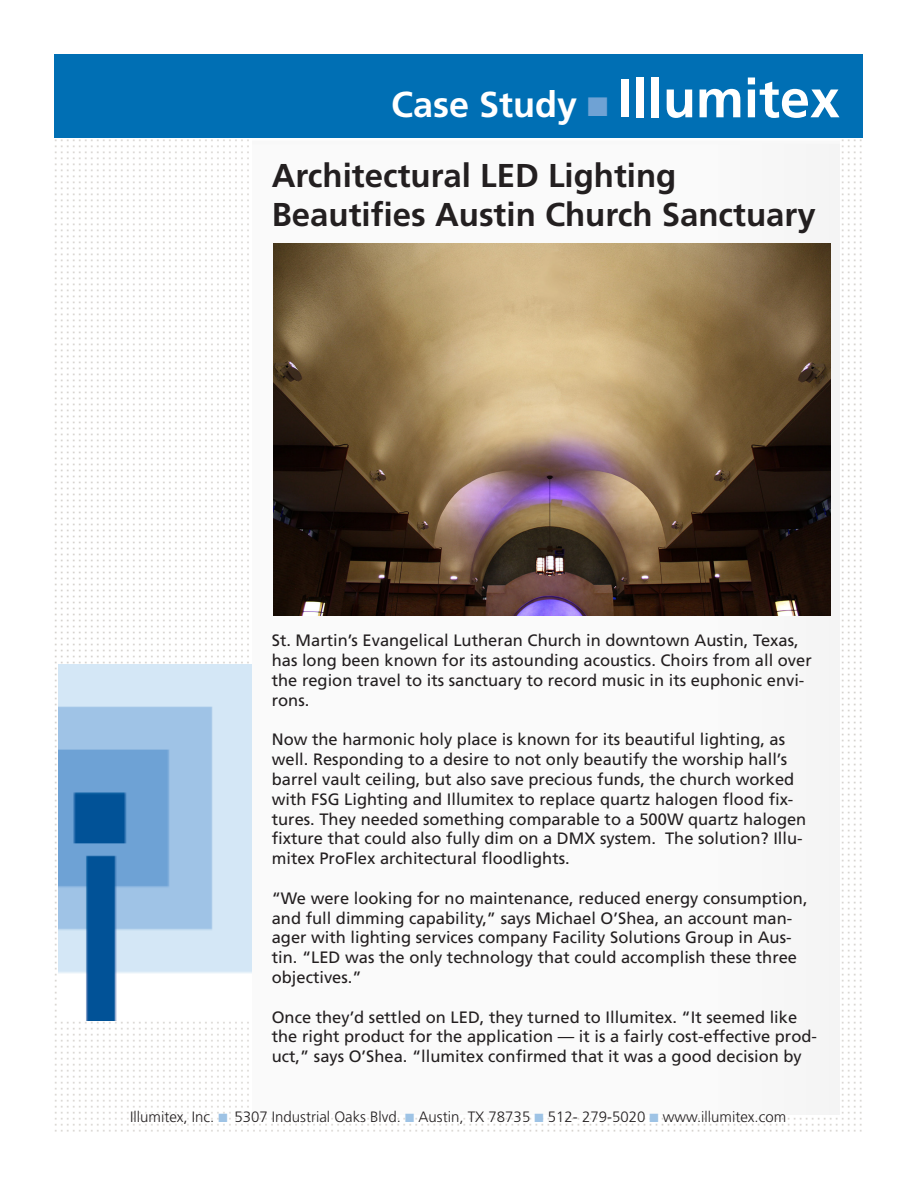
<style>
.page{position:relative;width:918px;height:1188px;background:#fff}
.page>*{position:absolute;margin:0;border:0;box-sizing:border-box;transform-origin:0 0}
.t1{font:700 36px "Frutiger";color:#fff}
.t2{font:700 33px/39.6px "Frutiger";color:#231f20}
.t3{font:16.5px/19.8px "Frutiger";color:#231f20}
.t4{font:300 15px "Frutiger";color:#231f20}
.s1{color:#6fa2d4}
.s2{font-size:54px}
.s3{color:#9ec3e5}
</style>
<div class="page">
<img style="left:54px;top:54px;width:809px;height:1078px">
<img style="left:252px;top:138px;width:588px;height:976px">
<div style="left:55px;top:55px;width:808px;height:83px;background:#006fb4"></div>
<img style="left:59px;top:664px;width:193px;height:356px">
<img style="left:273px;top:243px;width:558px;height:372px">
<p class="t1" style="left:391px;top:84px;width:450px">Case Study <span class="s1">■</span> <span class="s2">Illumitex</span></p>
<p class="t2" style="left:272px;top:155px;width:545px">Architectural LED Lighting<br>Beautifies Austin Church Sanctuary</p>
<p class="t3" style="left:272px;top:631px;width:542px">St. Martin’s Evangelical Lutheran Church in downtown Austin, Texas, has long been known for its astounding acoustics. Choirs from all over the region travel to its sanctuary to record music in its euphonic envi&shy;rons.</p>
<p class="t3" style="left:272px;top:730px;width:536px">Now the harmonic holy place is known for its beautiful lighting, as well. Responding to a desire to not only beautify the worship hall’s barrel vault ceiling, but also save precious funds, the church worked with FSG Lighting and Illumitex to replace quartz halogen flood fix&shy;tures. They needed something comparable to a 500W quartz halogen fixture that could also fully dim on a DMX system. The solution? Illu&shy;mitex ProFlex architectural floodlights.</p>
<p class="t3" style="left:272px;top:888px;width:537px">“We were looking for no maintenance, reduced energy consumption, and full dimming capability,” says Michael O’Shea, an account man&shy;ager with lighting services company Facility Solutions Group in Aus&shy;tin. “LED was the only technology that could accomplish these three objectives.”</p>
<p class="t3" style="left:272px;top:1007px;width:547px">Once they’d settled on LED, they turned to Illumitex. “It seemed like the right product for the application — it is a fairly cost-effective prod&shy;uct,” says O’Shea. “llumitex confirmed that it was a good decision by</p>
<p class="t4" style="left:130px;top:1109px;width:657px">Illumitex, Inc. <span class="s3">■</span> 5307 Industrial Oaks Blvd. <span class="s3">■</span> Austin, TX 78735 <span class="s3">■</span> 512- 279-5020 <span class="s3">■</span> www.illumitex.com</p>
</div>
